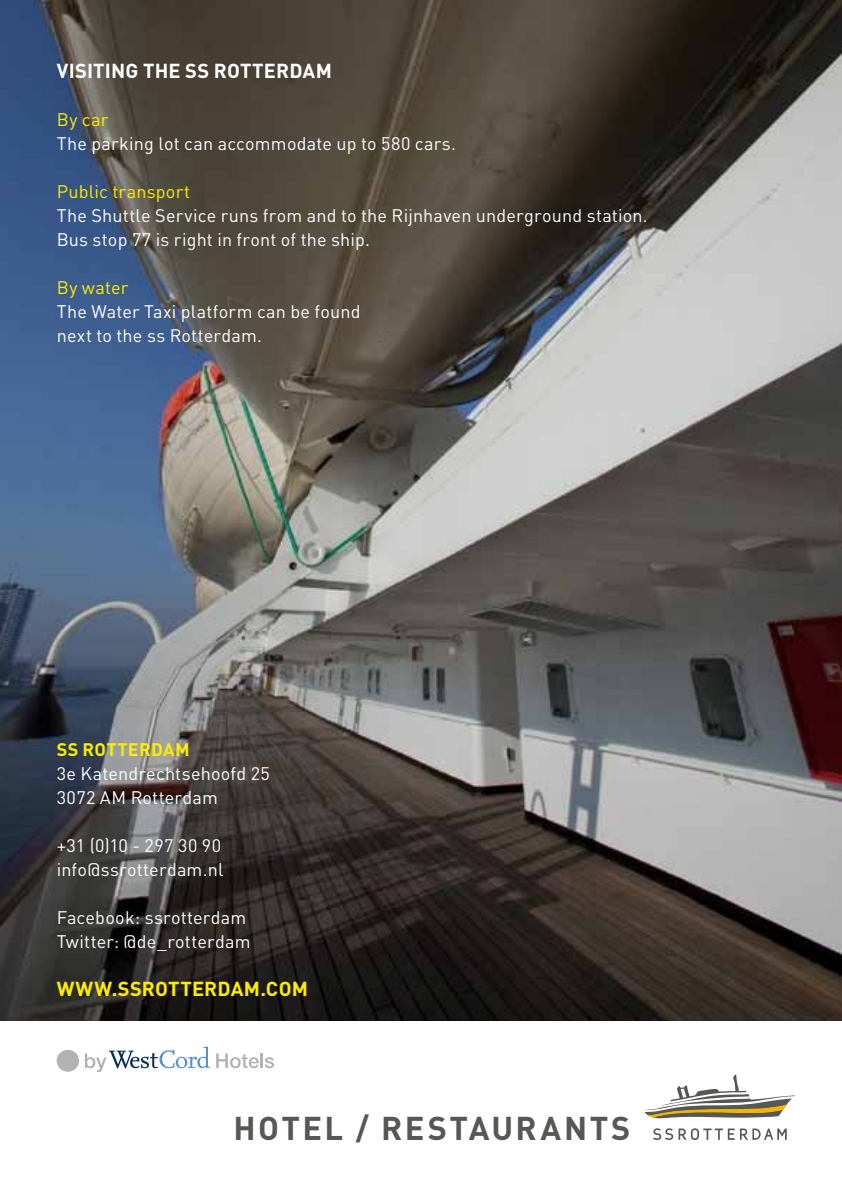
<style>
.page{position:relative;width:842px;height:1191px;background:#fff}
.page>*{position:absolute;margin:0;border:0;box-sizing:border-box;transform-origin:0 0}
.t1{font:700 32.6px "DIN";letter-spacing:.075em;color:#575756}
.t2{font:700 20px "DIN";letter-spacing:.015em;color:#fff}
.t3{font:700 20px "DIN";letter-spacing:.01em;color:#ffed00}
.t4{font:18px/24px "DIN";letter-spacing:.01em;color:#fff}
.t5{font:18px "DIN";letter-spacing:.015em;color:#ffed00}
.t6{font:700 18px "DIN";color:#ffed00}
</style>
<div class="page">
<img style="left:0;top:0;width:842px;height:1020px">
<svg style="left:653px;top:1128px;width:134px;height:12px"></svg>
<svg style="left:644px;top:1074px;width:151px;height:44px"></svg>
<svg style="left:85px;top:1046px;width:125px;height:26px"></svg>
<svg style="left:216px;top:1053px;width:58px;height:15px"></svg>
<div style="left:57px;top:1049px;width:22px;height:22px;background:#b2b2b2;border-radius:50%"></div>
<p class="t2" style="left:57px;top:58px;width:22px">VISITIN</p>
<p class="t2" style="left:125px;top:58px;width:102px">G THE SS ROTTER</p>
<p class="t2" style="left:289px;top:58px;width:41px">DAM</p>
<p class="t5" style="left:57px;top:108px;width:53px">By car</p>
<p class="t4" style="left:57px;top:131px;width:401px">The parking lot can accommodate up to 580 cars.</p>
<p class="t5" style="left:57px;top:180px;width:135px">Public transport</p>
<p class="t4" style="left:57px;top:203px;width:593px">The Shuttle Service runs from and to the Rijnhaven underground station.<br>Bus stop 77 is right in front of the ship.</p>
<p class="t5" style="left:57px;top:276px;width:73px">By water</p>
<p class="t4" style="left:57px;top:299px;width:305px">The Water Taxi platform can be found next to the ss Rotterdam.</p>
<p class="t6" style="left:57px;top:738px;width:38px">SS ROTTER</p>
<p class="t6" style="left:151px;top:738px;width:37px">DAM</p>
<p class="t4" style="left:57px;top:761px;width:215px">3e Katendrechtsehoofd 25<br>3072 AM Rotterdam</p>
<p class="t4" style="left:57px;top:833px;width:168px">+31 (0)10 - 297 30 90 info@ssrotterdam.nl</p>
<p class="t4" style="left:57px;top:905px;width:195px">Facebook: ssrotterdam<br>Twitter: @de_rotterdam</p>
<p class="t3" style="left:57px;top:976px;width:253px">WWW.SSROTTERDAM.COM</p>
<h1 class="t1" style="left:234px;top:1106px;width:398px">HOTEL / RESTAURANTS</h1>
</div>
